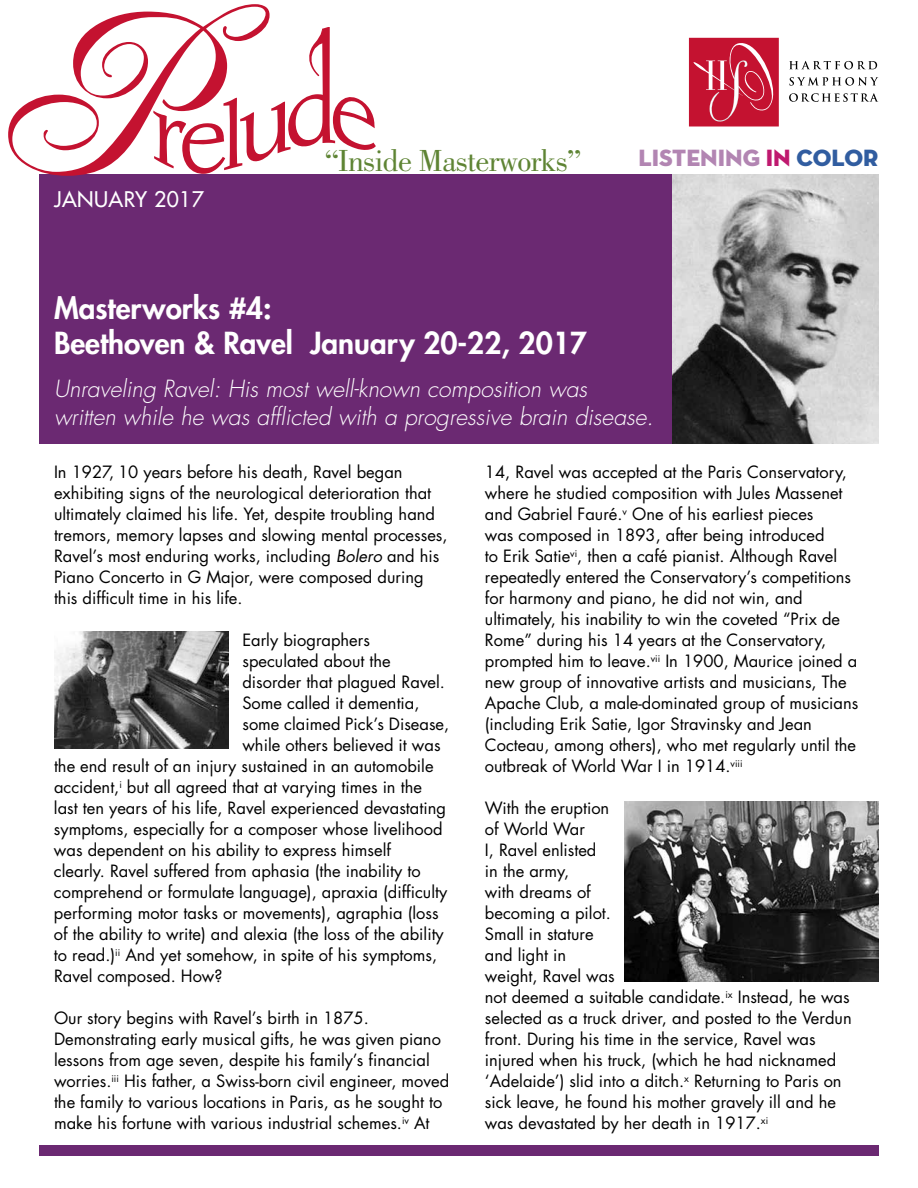
<style>
.page{position:relative;width:918px;height:1188px;background:#fff}
.page>*{position:absolute;margin:0;border:0;box-sizing:border-box;transform-origin:0 0}
.t1{font:31.5px "Bodoni";letter-spacing:-.02em;color:#5e8434}
.t2{font:800 29.55px/35.5px "Futura";color:#fff}
.t3{font:24px "Neutra Display PS Titling";color:#b285b2}
.t4{font:italic 300 23.1px/27.6px "Futura";color:#fff}
.t5{font:21px "Futura";letter-spacing:.02em;color:#fff}
.t6{font:16.5px/21px "Futura";color:#000}
.s1{color:#bf196f}
.s2{color:#315da0}
.s3{font-style:italic}
</style>
<div class="page">
<div style="left:39px;top:174px;width:839px;height:270px;background:#6b2972"></div>
<svg style="left:689px;top:38px;width:90px;height:88px;background:#ca2e48"></svg>
<svg style="left:789px;top:61px;width:88px;height:8px"></svg>
<svg style="left:789px;top:77px;width:89px;height:9px"></svg>
<svg style="left:789px;top:93px;width:89px;height:9px"></svg>
<svg style="left:8px;top:4px;width:262px;height:172px"></svg>
<svg style="left:153px;top:27px;width:223px;height:147px"></svg>
<div style="left:39px;top:1145px;width:839px;height:11px;background:#6b2972"></div>
<img style="left:672px;top:174px;width:206px;height:270px">
<img style="left:54px;top:632px;width:175px;height:116px">
<img style="left:625px;top:801px;width:253px;height:180px">
<p class="t5" style="left:54px;top:185px;width:151px">JANUARY 2017</p>
<h1 class="t1" style="left:325px;top:144px;width:258px">“Inside Masterworks”</h1>
<h3 class="t3" style="left:639px;top:143px;width:241px">LISTENING <span class="s1">IN</span> <span class="s2">COLOR</span></h3>
<h2 class="t2" style="left:54px;top:290px;width:534px">Masterworks #4:<br>Beethoven &amp; Ravel January 20-22, 2017</h2>
<h3 class="t4" style="left:54px;top:375px;width:601px">Unraveling Ravel: His most well-known composition was written while he was afflicted with a progressive brain disease.</h3>
<p class="t6" style="left:485px;top:461px;width:375px">14, Ravel was accepted at the Paris Conservatory, where he studied composition with Jules Massenet and Gabriel Fauré.<sup>v</sup> One of his earliest pieces<br>was composed in 1893, after being introduced<br>to Erik Satie<sup>vi</sup>, then a café pianist. Although Ravel repeatedly entered the Conservatory’s competitions for harmony and piano, he did not win, and ultimately, his inability to win the coveted “Prix de Rome” during his 14 years at the Conservatory, prompted him to leave.<sup>vii</sup> In 1900, Maurice joined a new group of innovative artists and musicians, The Apache Club, a male-dominated group of musicians (including Erik Satie, Igor Stravinsky and Jean Cocteau, among others), who met regularly until the outbreak of World War I in 1914.<sup>viii</sup></p>
<p class="t6" style="left:485px;top:797px;width:368px">With the eruption<br>of World War<br>I, Ravel enlisted<br>in the army,<br>with dreams of<br>becoming a pilot.<br>Small in stature<br>and light in<br>weight, Ravel was<br>not deemed a suitable candidate.<sup>ix</sup> Instead, he was selected as a truck driver, and posted to the Verdun front. During his time in the service, Ravel was injured when his truck, (which he had nicknamed ‘Adelaide’) slid into a ditch.<sup>x</sup> Returning to Paris on sick leave, he found his mother gravely ill and he was devastated by her death in 1917.<sup>xi</sup></p>
<p class="t6" style="left:54px;top:461px;width:395px">In 1927, 10 years before his death, Ravel began exhibiting signs of the neurological deterioration that ultimately claimed his life. Yet, despite troubling hand tremors, memory lapses and slowing mental processes, Ravel’s most enduring works, including <span class="s3">Bolero</span> and his Piano Concerto in G Major, were composed during this difficult time in his life.</p>
<p class="t6" style="left:242px;top:629px;width:129px">Early biographers</p>
<p class="t6" style="left:242px;top:650px;width:150px">speculated about the</p>
<p class="t6" style="left:242px;top:671px;width:204px">disorder that plagued Ravel.</p>
<p class="t6" style="left:242px;top:692px;width:179px">Some called it dementia,</p>
<p class="t6" style="left:242px;top:713px;width:208px">some claimed Pick’s Disease,</p>
<p class="t6" style="left:242px;top:734px;width:200px">while others believed it was</p>
<p class="t6" style="left:54px;top:755px;width:381px">the end result of an injury sustained in an automobile</p>
<p class="t6" style="left:54px;top:776px;width:370px">accident,<sup>i</sup> but all agreed that at varying times in the</p>
<p class="t6" style="left:54px;top:797px;width:393px">last ten years of his life, Ravel experienced devastating</p>
<p class="t6" style="left:54px;top:818px;width:390px">symptoms, especially for a composer whose livelihood</p>
<p class="t6" style="left:54px;top:839px;width:338px">was dependent on his ability to express himself</p>
<p class="t6" style="left:54px;top:860px;width:368px">clearly. Ravel suffered from aphasia (the inability to</p>
<p class="t6" style="left:54px;top:881px;width:395px">comprehend or formulate language), apraxia (difficulty</p>
<p class="t6" style="left:54px;top:902px;width:386px">performing motor tasks or movements), agraphia (loss</p>
<p class="t6" style="left:54px;top:923px;width:391px">of the ability to write) and alexia (the loss of the ability</p>
<p class="t6" style="left:54px;top:944px;width:385px">to read.)<sup>ii</sup> And yet somehow, in spite of his symptoms,</p>
<p class="t6" style="left:54px;top:965px;width:170px">Ravel composed. How?</p>
<p class="t6" style="left:54px;top:1007px;width:397px">Our story begins with Ravel’s birth in 1875.<br>Demonstrating early musical gifts, he was given piano lessons from age seven, despite his family’s financial worries.<sup>iii</sup> His father, a Swiss-born civil engineer, moved the family to various locations in Paris, as he sought to make his fortune with various industrial schemes.<sup>iv</sup> At</p>
</div>
